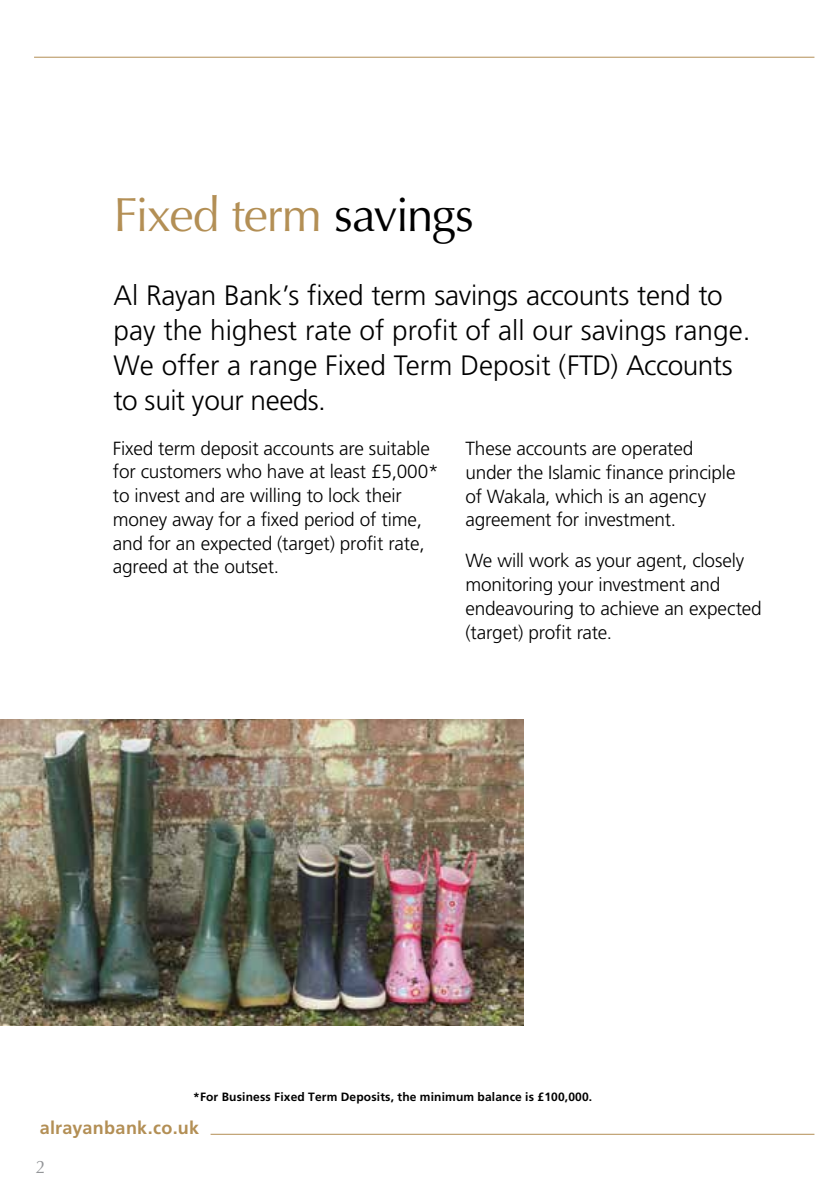
<style>
.page{position:relative;width:840px;height:1191px;background:#fff}
.page>*{position:absolute;margin:0;border:0;box-sizing:border-box;transform-origin:0 0}
.t1{font:48px "Optima";letter-spacing:-.035em;color:#b38f55}
.t2{font:300 28px/35px "Frutiger";color:#000}
.t3{font:300 28px "Frutiger LT Std";letter-spacing:-.02em;color:#000}
.t4{font:300 19px/23.8px "Frutiger";letter-spacing:-.01em;color:#000}
.t5{font:700 18px "Frutiger";letter-spacing:.015em;color:#b38f55}
.t6{font:18px "Optima";color:#939598}
.t7{font:700 12px "Frutiger LT Std";letter-spacing:.015em;color:#000}
.s1{color:#000}
.s2{font-family:"Frutiger LT Std"}
.s3{font-family:"Frutiger"}
</style>
<div class="page">
<hr style="left:34px;top:57px;width:780px;height:1px;background:#b38f55">
<hr style="left:210px;top:1133px;width:604px;height:1px;background:#b38f55">
<img style="left:0;top:719px;width:523px;height:306px">
<h1 class="t1" style="left:113px;top:187px;width:361px">Fixed term <span class="s1">savings</span></h1>
<h2 class="t2" style="left:113px;top:278px;width:638px">Al Rayan Bank’s fixed term savings accounts tend to pay the highest rate of profit of all our savings range.<br>We offer <span class="s2">a range</span> Fixed Term Deposit (FTD) Accounts</h2>
<h2 class="t3" style="left:113px;top:384px;width:214px">to suit your needs.</h2>
<p class="t4" style="left:113px;top:436px;width:327px">Fixed term deposit accounts are suitable for customers who have at least £5,000<span class="s2">* </span>to invest and are willing to lock their money away for a fixed period of time, and for an expected (target) profit rate, agreed at the outset.</p>
<p class="t4" style="left:465px;top:437px;width:271px">These accounts are operated under the Islamic finance principle of Wakala, which is an agency agreement for investment.</p>
<p class="t4" style="left:465px;top:549px;width:298px">We will work as your agent, closely monitoring your investment and endeavouring to achieve an expected (target) profit rate.</p>
<p class="t7" style="left:193px;top:1089px;width:400px"><span class="s3">*</span>For Business Fixed Term Deposits, the minimum balance is £100,000.</p>
<p class="t5" style="left:40px;top:1117px;width:161px">alrayanbank.co.uk</p>
<p class="t6" style="left:36px;top:1156px;width:12px">2</p>
</div>
